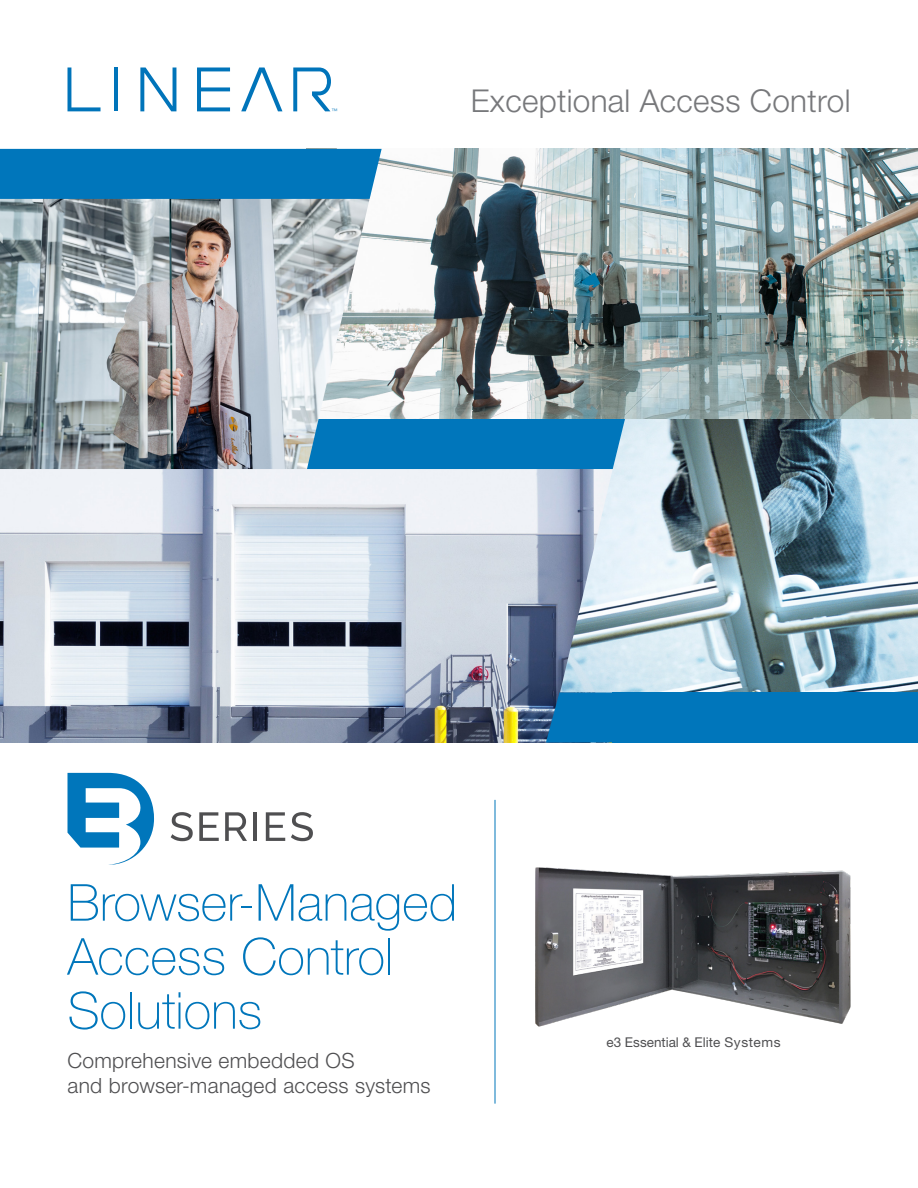
<style>
.page{position:relative;width:918px;height:1188px;background:#fff}
.page>*{position:absolute;margin:0;border:0;box-sizing:border-box;transform-origin:0 0}
.t1{font:100 51px/54px "Helvetica Neue LT Pro";color:#0076bb}
.t2{font:300 31.5px "Helvetica Neue LT Std";letter-spacing:.01em;color:#77787b}
.t3{font:300 21px/25.5px "Helvetica Neue LT Pro";letter-spacing:.015em;color:#4f4f51}
.t4{font:13.5px "Helvetica Neue LT Pro";letter-spacing:.005em;color:#4f4f51}
.t5{font:300 6.15px "Helvetica Neue LT Std";color:#0074ba}
</style>
<div class="page">
<svg style="left:241px;top:68px;width:41px;height:43px"></svg>
<svg style="left:197px;top:68px;width:33px;height:43px"></svg>
<hr style="left:114px;top:68px;width:4px;height:43px;background:#0074ba">
<svg style="left:68px;top:68px;width:33px;height:43px"></svg>
<svg style="left:140px;top:68px;width:36px;height:43px"></svg>
<svg style="left:293px;top:68px;width:38px;height:43px"></svg>
<svg style="left:171px;top:812px;width:22px;height:29px"></svg>
<svg style="left:199px;top:812px;width:20px;height:29px"></svg>
<svg style="left:225px;top:812px;width:22px;height:29px"></svg>
<hr style="left:253px;top:812px;width:4px;height:29px;background:#4f4f51">
<svg style="left:266px;top:812px;width:19px;height:29px"></svg>
<svg style="left:291px;top:812px;width:22px;height:29px"></svg>
<svg style="left:68px;top:773px;width:86px;height:92px"></svg>
<hr style="left:495px;top:800px;width:1px;height:304px;background:#0076bb">
<img style="left:535px;top:867px;width:316px;height:160px">
<img style="left:0;top:469px;width:560px;height:273px">
<img style="left:371px;top:149px;width:547px;height:270px">
<img style="left:560px;top:419px;width:358px;height:273px">
<div style="left:546px;top:692px;width:372px;height:51px;background:#0076bb"></div>
<div style="left:371px;top:419px;width:254px;height:50px;background:#0076bb"></div>
<img style="left:0;top:199px;width:371px;height:270px">
<div style="left:0;top:149px;width:382px;height:50px;background:#0076bb"></div>
<p class="t5" style="left:331px;top:107px;width:8px">™</p>
<h2 class="t2" style="left:471px;top:82px;width:381px">Exceptional Access Control</h2>
<h1 class="t1" style="left:68px;top:875px;width:391px">Browser-Managed<br>Access Control<br>Solutions</h1>
<p class="t3" style="left:68px;top:1047px;width:365px">Comprehensive embedded OS<br>and browser-managed access systems</p>
<p class="t4" style="left:607px;top:1034px;width:176px">e3 Essential &amp; Elite Systems</p>
</div>
